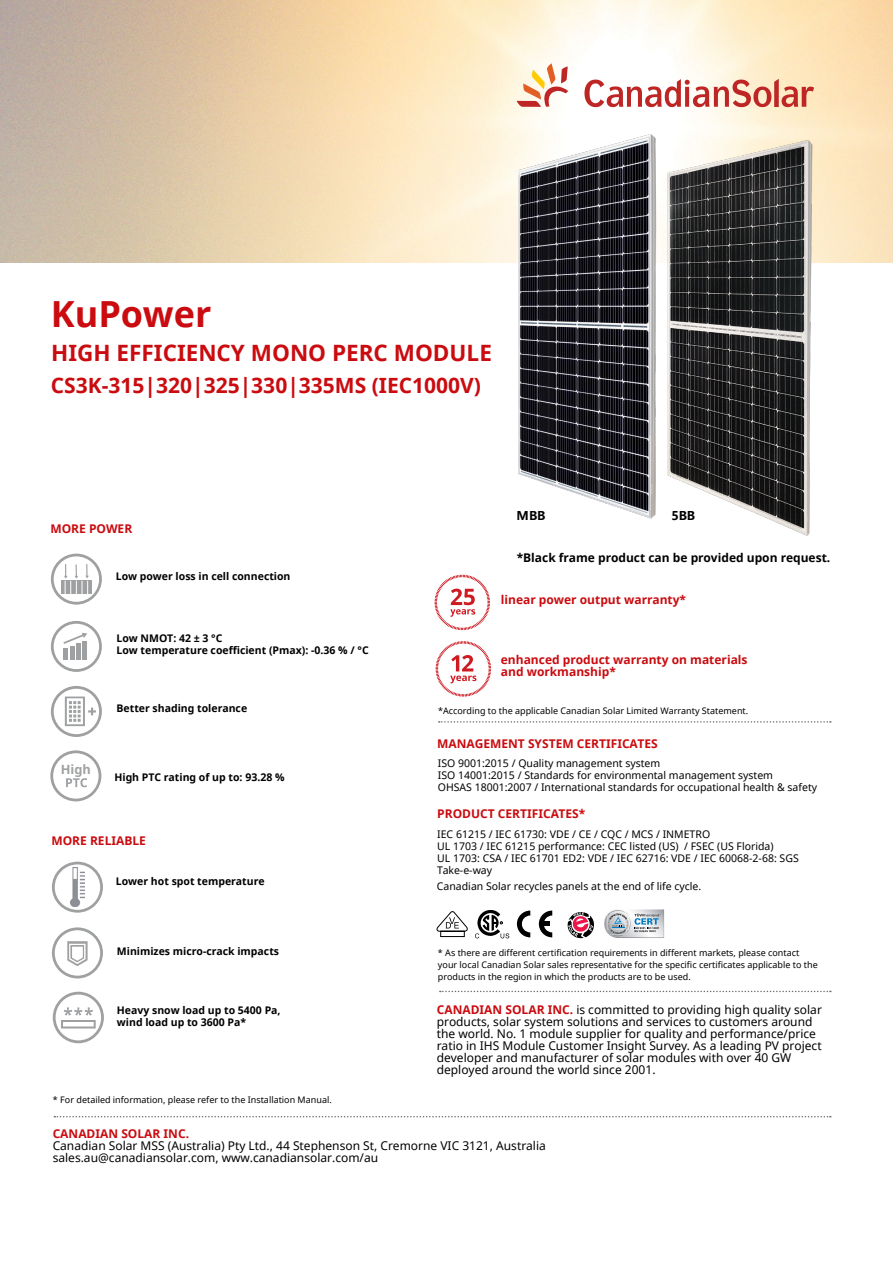
<style>
.page{position:relative;width:893px;height:1263px;background:#fff}
.page>*{position:absolute;margin:0;border:0;box-sizing:border-box;transform-origin:0 0}
.t1{font:700 36px "Noto Sans";color:#ca0b0f}
.t2{font:700 22.5px "Noto Sans";color:#ca0b0f}
.t3{font:700 21px "Noto Sans";color:#ca0b0f}
.t4{font:700 12.75px "Noto Sans";color:#9ea0a2}
.t5{font:12px/12px "Noto Sans";color:#000}
.t6{font:700 12px/12px "Noto Sans";color:#ca0b0f}
.t7{font:700 12px "Noto Sans";color:#000}
.t8{font:700 12px "Microsoft Ya Hei";color:#000}
.t9{font:10.5px/12px "Noto Sans";color:#000}
.t10{font:700 10.5px/12px "Noto Sans";color:#000}
.t11{font:9px/12px "Noto Sans";color:#000}
.s1{font-weight:700;color:#ca0b0f}
</style>
<div class="page">
<svg style="left:54px;top:1116px;width:777px;height:1px"></svg>
<img style="left:0;top:0;width:893px;height:263px">
<svg style="left:517px;top:63px;width:51px;height:44px"></svg>
<svg style="left:584px;top:79px;width:56px;height:28px"></svg>
<img style="left:640px;top:65px;width:200px;height:471px">
<img style="left:479px;top:107px;width:215px;height:429px">
<svg style="left:435px;top:575px;width:55px;height:55px"></svg>
<svg style="left:440px;top:991px;width:391px;height:1px"></svg>
<svg style="left:439px;top:721px;width:392px;height:2px"></svg>
<svg style="left:50px;top:750px;width:51px;height:51px"></svg>
<svg style="left:51px;top:554px;width:51px;height:51px"></svg>
<svg style="left:51px;top:621px;width:51px;height:51px"></svg>
<svg style="left:51px;top:686px;width:51px;height:51px"></svg>
<svg style="left:52px;top:927px;width:51px;height:51px"></svg>
<svg style="left:52px;top:862px;width:51px;height:51px"></svg>
<img style="left:71px;top:868px;width:13px;height:38px">
<svg style="left:53px;top:992px;width:51px;height:51px"></svg>
<svg style="left:517px;top:910px;width:13px;height:27px"></svg>
<svg style="left:538px;top:910px;width:14px;height:27px"></svg>
<svg style="left:436px;top:911px;width:32px;height:26px"></svg>
<svg style="left:475px;top:910px;width:34px;height:28px"></svg>
<img style="left:604px;top:909px;width:60px;height:29px">
<svg style="left:635px;top:913px;width:26px;height:19px"></svg>
<img style="left:607px;top:913px;width:22px;height:16px">
<svg style="left:608px;top:913px;width:20px;height:21px"></svg>
<svg style="left:568px;top:912px;width:26px;height:26px"></svg>
<svg style="left:436px;top:641px;width:55px;height:55px"></svg>
<h1 class="t1" style="left:51px;top:288px;width:162px">KuPower</h1>
<h2 class="t2" style="left:51px;top:337px;width:442px">HIGH EFFICIENCY MONO PERC MODULE</h2>
<h3 class="t3" style="left:51px;top:371px;width:432px">CS3K-315|320|325|330|335MS (IEC1000V)</h3>
<p class="t6" style="left:50px;top:523px;width:83px">MORE POWER</p>
<p class="t10" style="left:116px;top:570px;width:176px">Low power loss in cell connection</p>
<p class="t10" style="left:117px;top:632px;width:254px">Low NMOT: 42 ± 3 °C<br>Low temperature coefficient (Pmax): -0.36 % / °C</p>
<p class="t8" style="left:517px;top:508px;width:30px">MBB</p>
<p class="t8" style="left:671px;top:508px;width:25px">5BB</p>
<p class="t7" style="left:517px;top:549px;width:315px">*Black frame product can be provided upon request.</p>
<p class="t6" style="left:501px;top:594px;width:187px">linear power output warranty*</p>
<p class="t6" style="left:501px;top:653px;width:248px">enhanced product warranty on materials and workmanship*</p>
<p class="t10" style="left:117px;top:702px;width:132px">Better shading tolerance</p>
<p class="t11" style="left:438px;top:705px;width:312px">*According to the applicable Canadian Solar Limited Warranty Statement.</p>
<p class="t6" style="left:437px;top:737px;width:222px">MANAGEMENT SYSTEM CERTIFICATES</p>
<p class="t4" style="left:61px;top:760px;width:32px">High</p>
<p class="t10" style="left:114px;top:771px;width:172px">High PTC rating of up to: 93.28 %</p>
<p class="t9" style="left:438px;top:757px;width:381px">ISO 9001:2015 / Quality management system<br>ISO 14001:2015 / Standards for environmental management system<br>OHSAS 18001:2007 / International standards for occupational health &amp; safety</p>
<p class="t6" style="left:437px;top:807px;width:150px">PRODUCT CERTIFICATES*</p>
<p class="t6" style="left:51px;top:834px;width:96px">MORE RELIABLE</p>
<p class="t10" style="left:116px;top:875px;width:150px">Lower hot spot temperature</p>
<p class="t9" style="left:437px;top:828px;width:363px">IEC 61215 / IEC 61730: VDE / CE / CQC / MCS / INMETRO<br>UL 1703 / IEC 61215 performance: CEC listed (US) / FSEC (US Florida)<br>UL 1703: CSA / IEC 61701 ED2: VDE / IEC 62716: VDE / IEC 60068-2-68: SGS Take-e-way</p>
<p class="t9" style="left:437px;top:880px;width:266px">Canadian Solar recycles panels at the end of life cycle.</p>
<p class="t10" style="left:117px;top:945px;width:164px">Minimizes micro-crack impacts</p>
<p class="t11" style="left:438px;top:947px;width:381px">* As there are different certification requirements in different markets, please contact your local Canadian Solar sales representative for the specific certificates applicable to the products in the region in which the products are to be used.</p>
<p class="t10" style="left:117px;top:1003px;width:165px">Heavy snow load up to 5400 Pa, wind load up to 3600 Pa*</p>
<p class="t5" style="left:437px;top:1003px;width:387px"><span class="s1">CANADIAN SOLAR INC.</span> is committed to providing high quality solar products, solar system solutions and services to customers around the world. No. 1 module supplier for quality and performance/price ratio in IHS Module Customer Insight Survey. As a leading PV project developer and manufacturer of solar modules with over 40 GW deployed around the world since 2001.</p>
<p class="t11" style="left:53px;top:1094px;width:280px">* For detailed information, please refer to the Installation Manual.</p>
<p class="t6" style="left:53px;top:1127px;width:138px">CANADIAN SOLAR INC.</p>
<p class="t5" style="left:53px;top:1139px;width:495px">Canadian Solar MSS (Australia) Pty Ltd., 44 Stephenson St, Cremorne VIC 3121, Australia sales.au@canadiansolar.com, www.canadiansolar.com/au</p>
</div>
